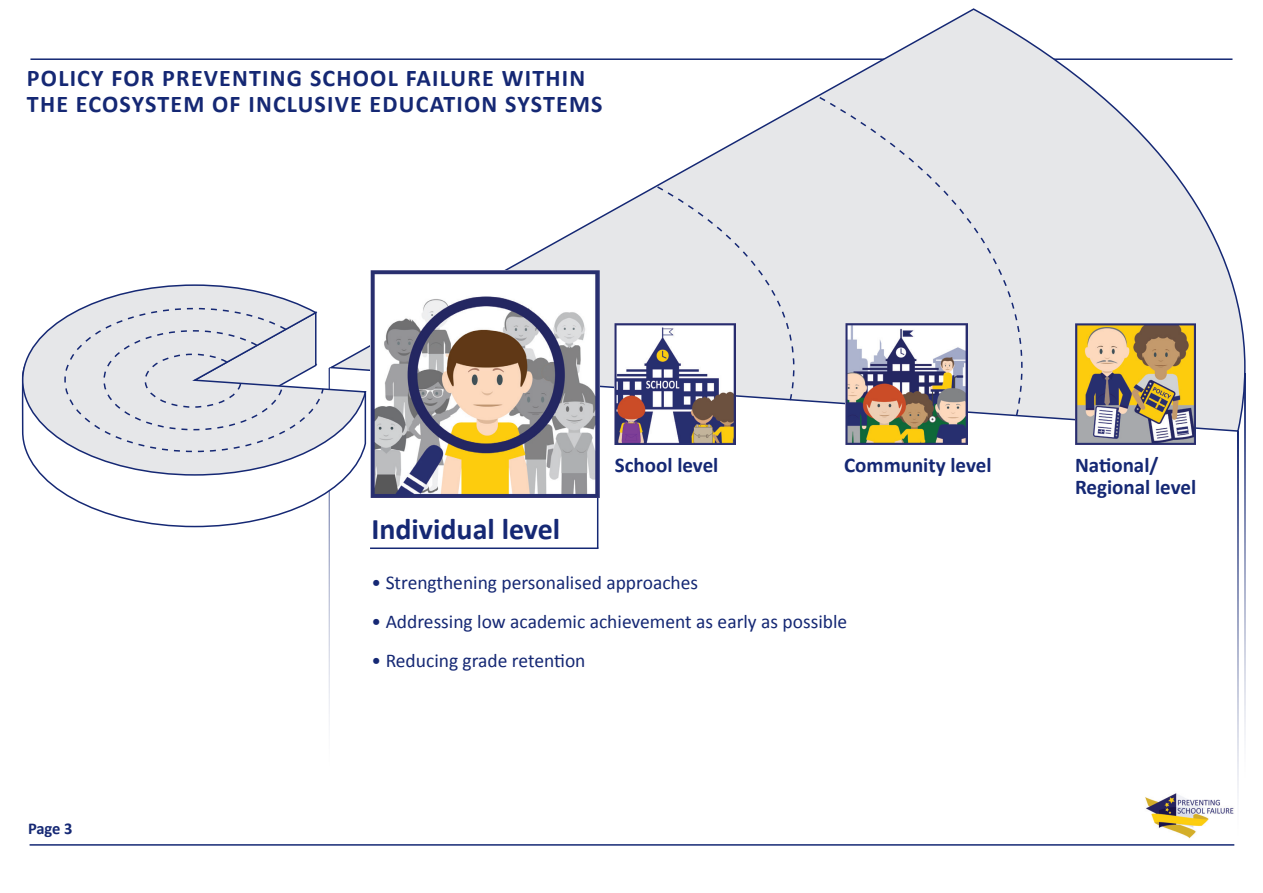
<style>
.page{position:relative;width:1263px;height:893px;background:#fff}
.page>*{position:absolute;margin:0;border:0;box-sizing:border-box;transform-origin:0 0}
.t1{font:700 30px "Calibri";color:#152874}
.t2{font:700 24px/25.5px "Calibri";letter-spacing:.05em;color:#152874}
.t3{font:700 21px/22.5px "Calibri";color:#152874}
.t4{font:19.5px "Calibri";color:#152874}
.t5{font:700 16.5px "Calibri";color:#152874}
</style>
<div class="page">
<hr style="left:30px;top:844px;width:1204px;height:2px;background:#152874">
<svg style="left:1237px;top:433px;width:2px;height:363px"></svg>
<hr style="left:30px;top:58px;width:1202px;height:2px;background:#152874">
<svg style="left:326px;top:8px;width:920px;height:425px"></svg>
<div style="left:814px;top:94px;width:209px;height:323px;background:#e6e7e9"></div>
<div style="left:654px;top:184px;width:141px;height:218px;background:#e6e7e9"></div>
<hr style="left:370px;top:547px;width:228px;height:2px;background:#152874">
<svg style="left:1244px;top:373px;width:1px;height:365px"></svg>
<hr style="left:597px;top:270px;width:1px;height:278px;background:#152874">
<svg style="left:21px;top:284px;width:346px;height:192px"></svg>
<svg style="left:64px;top:307px;width:266px;height:419px"></svg>
<img style="left:370px;top:270px;width:229px;height:228px">
<img style="left:614px;top:324px;width:121px;height:120px">
<img style="left:845px;top:323px;width:122px;height:122px">
<img style="left:1075px;top:323px;width:121px;height:121px">
<img style="left:1145px;top:793px;width:89px;height:46px">
<h2 class="t2" style="left:27px;top:64px;width:577px">POLICY FOR PREVENTING SCHOOL FAILURE WITHIN<br>THE ECOSYSTEM OF INCLUSIVE EDUCATION SYSTEMS</h2>
<h2 class="t3" style="left:615px;top:453px;width:105px">School level</h2>
<h2 class="t3" style="left:844px;top:453px;width:149px">Community level</h2>
<h2 class="t3" style="left:1075px;top:452px;width:123px">National/<br>Regional level</h2>
<p class="t5" style="left:28px;top:818px;width:46px">Page 3</p>
<h2 class="t1" style="left:371px;top:511px;width:190px">Individual level</h2>
<p class="t4" style="left:372px;top:570px;width:328px">• Strengthening personalised approaches</p>
<p class="t4" style="left:372px;top:609px;width:477px">• Addressing low academic achievement as early as possible</p>
<p class="t4" style="left:372px;top:648px;width:215px">• Reducing grade retention</p>
</div>
